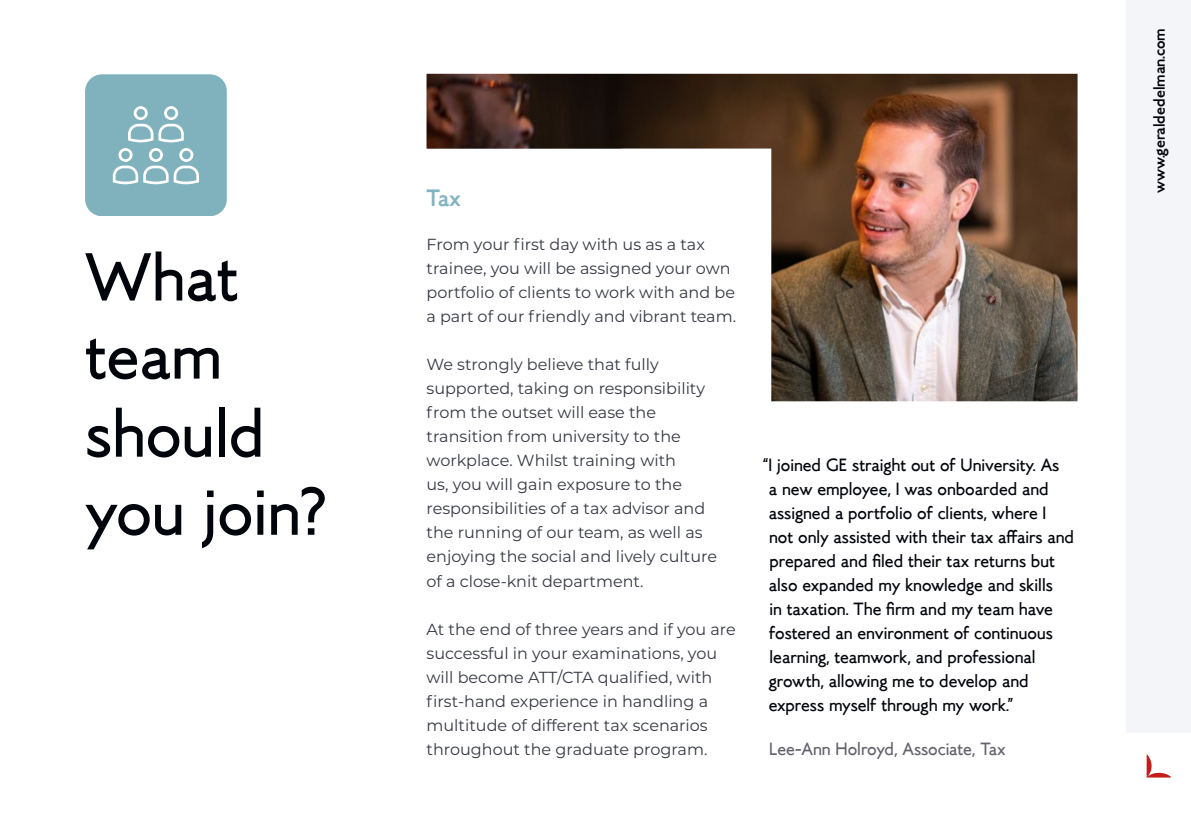
<style>
.page{position:relative;width:1191px;height:840px;background:#fff}
.page>*{position:absolute;margin:0;border:0;box-sizing:border-box;transform-origin:0 0}
.t1{font:68px/78px "MTT Roma";color:#01040a}
.t2{font:500 24px "MTT Roma";color:#81b4bf}
.t3{font:18px/24px "MTT Roma";color:#01040a}
.t4{font:18px "MTT Roma";color:#63636d}
.t5{font:16px/24px "Montserrat";color:#353842}
.t6{font:500 16px "MTT Roma";color:#01040a}
</style>
<div class="page">
<div style="left:1126px;top:0;width:65px;height:732px;background:#f4f5f8"></div>
<svg style="left:1146px;top:754px;width:25px;height:23px"></svg>
<svg style="left:85px;top:74px;width:142px;height:142px;background:#8ab8c2"></svg>
<img style="left:426px;top:74px;width:651px;height:327px">
<h1 class="t1" style="left:85px;top:235px;width:243px">What team should you join?</h1>
<h2 class="t2" style="left:426px;top:182px;width:36px">Tax</h2>
<p class="t5" style="left:426px;top:232px;width:311px">From your first day with us as a tax trainee, you will be assigned your own portfolio of clients to work with and be a part of our friendly and vibrant team.</p>
<p class="t5" style="left:426px;top:352px;width:292px">We strongly believe that fully supported, taking on responsibility from the outset will ease the transition from university to the workplace. Whilst training with<br>us, you will gain exposure to the responsibilities of a tax advisor and the running of our team, as well as enjoying the social and lively culture of a close-knit department.</p>
<p class="t5" style="left:426px;top:616px;width:311px">At the end of three years and if you are successful in your examinations, you will become ATT/CTA qualified, with first-hand experience in handling a multitude of different tax scenarios throughout the graduate program.</p>
<p class="t3" style="left:768px;top:451px;width:307px;text-indent:-6px">“I joined GE straight out of University. As<br>a new employee, I was onboarded and assigned a portfolio of clients, where I not only assisted with their tax affairs and prepared and filed their tax returns but also expanded my knowledge and skills<br>in taxation. The firm and my team have fostered an environment of continuous learning, teamwork, and professional growth, allowing me to develop and express myself through my work.”</p>
<p class="t4" style="left:769px;top:736px;width:238px">Lee-Ann Holroyd, Associate, Tax</p>
<p class="t6" style="left:1149px;top:193px;width:166px;rotate:-90deg">www.geraldedelman.com</p>
</div>
